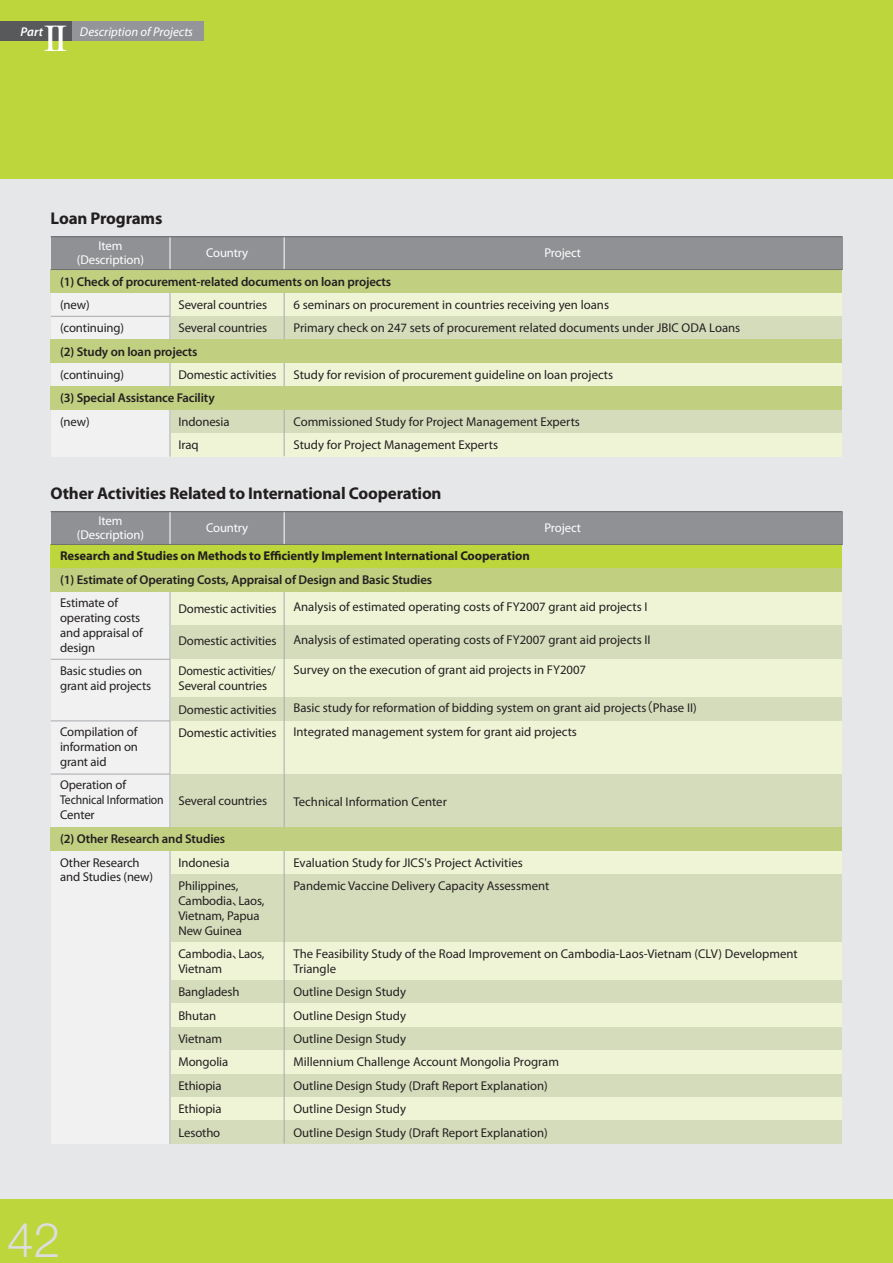
<style>
.page{position:relative;width:893px;height:1263px;background:#fff}
.page>*{position:absolute;margin:0;border:0;box-sizing:border-box;transform-origin:0 0}
.t1{font:300 47.85px "Helvetica Neue";color:#dcddde}
.t2{font:38.25px "Times";color:#fff}
.t3{font:700 16.95px "Myriad Pro";letter-spacing:-.01em;color:#231f20}
.t4{font:12.75px/23.4px "Myriad Pro";color:#231f20}
.t5{font:600 12.75px "Myriad Pro";letter-spacing:-.01em;color:#231f20}
.t6{font:700 12.75px "Myriad Pro";letter-spacing:-.01em;color:#231f20}
.t7{font:12.75px/13.8px "Myriad Pro";letter-spacing:-.01em;color:#fff;text-align:center}
.t8{font:12.75px/14.9px "Myriad Pro";color:#231f20;scale:.95 1}
.t9{font:italic 12.75px "Myriad Pro";color:#fff}
.t10{font:italic 600 12.75px "Myriad Pro";color:#fff}
.s1{font-family:"Hira Kaku Pro W3 90 pv RKSJ H"}
</style>
<div class="page">
<div style="left:0;top:179px;width:893px;height:1020px;background:#e6e7e8"></div>
<div style="left:0;top:0;width:893px;height:179px;background:#bcd63c"></div>
<div style="left:0;top:1199px;width:893px;height:64px;background:#bcd63c"></div>
<div style="left:170px;top:874px;width:672px;height:68px;background:#d5dcbb"></div>
<div style="left:170px;top:721px;width:672px;height:53px;background:#eff4d6"></div>
<div style="left:170px;top:774px;width:672px;height:53px;background:#d5dcbb"></div>
<div style="left:170px;top:591px;width:672px;height:34px;background:#eff4d6"></div>
<div style="left:170px;top:625px;width:672px;height:34px;background:#d5dcbb"></div>
<hr style="left:51px;top:236px;width:791px;height:1px;background:#6d6e70">
<div style="left:170px;top:293px;width:672px;height:23px;background:#eff4d6"></div>
<div style="left:170px;top:316px;width:672px;height:24px;background:#d5dcbb"></div>
<div style="left:170px;top:363px;width:672px;height:23px;background:#eff4d6"></div>
<div style="left:170px;top:410px;width:672px;height:23px;background:#d5dcbb"></div>
<div style="left:170px;top:433px;width:672px;height:24px;background:#eff4d6"></div>
<div style="left:51px;top:270px;width:119px;height:187px;background:#f1f1f2"></div>
<hr style="left:284px;top:269px;width:1px;height:187px;background:#a7a9ac">
<div style="left:51px;top:237px;width:791px;height:33px;background:#8f9194"></div>
<hr style="left:170px;top:237px;width:1px;height:33px;background:#fff">
<hr style="left:284px;top:236px;width:1px;height:33px;background:#fff">
<hr style="left:51px;top:237px;width:791px;height:1px;background:#6d6e70">
<hr style="left:170px;top:270px;width:1px;height:187px;background:#a7a9ac">
<hr style="left:51px;top:316px;width:119px;height:1px;background:#a7a9ac">
<div style="left:51px;top:270px;width:791px;height:23px;background:#c1cf81"></div>
<div style="left:51px;top:340px;width:791px;height:23px;background:#c1cf81"></div>
<div style="left:51px;top:386px;width:791px;height:24px;background:#c1cf81"></div>
<div style="left:170px;top:659px;width:672px;height:39px;background:#eff4d6"></div>
<div style="left:170px;top:942px;width:672px;height:38px;background:#eff4d6"></div>
<div style="left:170px;top:698px;width:672px;height:23px;background:#d5dcbb"></div>
<div style="left:170px;top:851px;width:672px;height:23px;background:#eff4d6"></div>
<div style="left:170px;top:980px;width:672px;height:24px;background:#d5dcbb"></div>
<div style="left:170px;top:1004px;width:672px;height:23px;background:#eff4d6"></div>
<div style="left:170px;top:1027px;width:672px;height:23px;background:#d5dcbb"></div>
<div style="left:170px;top:1050px;width:672px;height:24px;background:#eff4d6"></div>
<div style="left:170px;top:1074px;width:672px;height:23px;background:#d5dcbb"></div>
<div style="left:170px;top:1097px;width:672px;height:24px;background:#eff4d6"></div>
<div style="left:170px;top:1121px;width:672px;height:23px;background:#d5dcbb"></div>
<div style="left:51px;top:545px;width:119px;height:599px;background:#f1f1f2"></div>
<hr style="left:284px;top:544px;width:1px;height:600px;background:#a7a9ac">
<div style="left:51px;top:512px;width:791px;height:32px;background:#8f9194"></div>
<hr style="left:170px;top:512px;width:1px;height:33px;background:#fff">
<hr style="left:284px;top:511px;width:1px;height:33px;background:#fff">
<hr style="left:51px;top:511px;width:791px;height:1px;background:#6d6e70">
<hr style="left:170px;top:545px;width:1px;height:599px;background:#a7a9ac">
<hr style="left:51px;top:659px;width:119px;height:1px;background:#a7a9ac">
<hr style="left:51px;top:721px;width:119px;height:1px;background:#a7a9ac">
<hr style="left:51px;top:774px;width:119px;height:1px;background:#a7a9ac">
<div style="left:51px;top:544px;width:791px;height:24px;background:#bcd63c"></div>
<div style="left:51px;top:568px;width:791px;height:23px;background:#c1cf81"></div>
<div style="left:51px;top:827px;width:791px;height:24px;background:#c1cf81"></div>
<div style="left:0;top:21px;width:203px;height:19px;background:#939598"></div>
<div style="left:0;top:21px;width:72px;height:19px;background:#58595b"></div>
<hr style="left:51px;top:269px;width:791px;height:1px;background:#6d6e70">
<hr style="left:51px;top:544px;width:791px;height:1px;background:#6d6e70">
<p class="t10" style="left:21px;top:24px;width:24px">Part</p>
<h2 class="t2" style="left:44px;top:15px;width:25px">II</h2>
<p class="t9" style="left:80px;top:24px;width:115px">Description of Projects</p>
<h3 class="t3" style="left:51px;top:212px;width:113px">Loan Programs</h3>
<p class="t7" style="left:77px;top:240px;width:69px">Item (Description)</p>
<p class="t7" style="left:206px;top:247px;width:44px">Country</p>
<p class="t7" style="left:544px;top:247px;width:38px">Project</p>
<p class="t4" style="left:293px;top:294px;width:448px">6 seminars on procurement in countries receiving yen loans<br>Primary check on 247 sets of procurement related documents under JBIC ODA Loans</p>
<p class="t4" style="left:293px;top:364px;width:321px">Study for revision of procurement guideline on loan projects</p>
<p class="t4" style="left:293px;top:411px;width:288px">Commissioned Study for Project Management Experts<br>Study for Project Management Experts</p>
<p class="t5" style="left:60px;top:276px;width:333px">(1) Check of procurement-related documents on loan projects</p>
<p class="t4" style="left:60px;top:294px;width:66px">(new) (continuing)</p>
<p class="t5" style="left:60px;top:347px;width:139px">(2) Study on loan projects</p>
<p class="t4" style="left:60px;top:364px;width:66px">(continuing)</p>
<p class="t5" style="left:60px;top:393px;width:156px">(3) Special Assistance Facility</p>
<p class="t4" style="left:60px;top:411px;width:31px">(new)</p>
<p class="t4" style="left:178px;top:294px;width:90px">Several countries<br>Several countries</p>
<p class="t4" style="left:178px;top:364px;width:99px">Domestic activities</p>
<p class="t4" style="left:178px;top:411px;width:53px">Indonesia<br>Iraq</p>
<h3 class="t3" style="left:51px;top:487px;width:392px">Other Activities Related to International Cooperation</h3>
<p class="t7" style="left:77px;top:515px;width:69px">Item (Description)</p>
<p class="t7" style="left:206px;top:522px;width:44px">Country</p>
<p class="t7" style="left:544px;top:522px;width:38px">Project</p>
<p class="t6" style="left:60px;top:551px;width:471px">Research and Studies on Methods to Efficiently Implement International Cooperation</p>
<p class="t5" style="left:60px;top:575px;width:374px">(1) Estimate of Operating Costs, Appraisal of Design and Basic Studies</p>
<p class="t4" style="left:60px;top:596px;width:84px;line-height:14.9px">Estimate of operating costs and appraisal of design</p>
<p class="t4" style="left:60px;top:664px;width:93px;line-height:14.9px">Basic studies on grant aid projects</p>
<p class="t4" style="left:60px;top:725px;width:79px;line-height:14.9px;text-align:justify">Compilation of information on grant aid</p>
<p class="t4" style="left:60px;top:778px;width:105px;line-height:14.9px">Operation of<br>Technical Information<br>Center</p>
<p class="t5" style="left:60px;top:834px;width:167px">(2) Other Research and Studies</p>
<p class="t4" style="left:60px;top:856px;width:94px;line-height:14.9px">Other Research and Studies (new)</p>
<p class="t4" style="left:293px;top:596px;width:356px">Analysis of estimated operating costs of FY2007 grant aid projects I</p>
<p class="t4" style="left:293px;top:629px;width:359px">Analysis of estimated operating costs of FY2007 grant aid projects II</p>
<p class="t4" style="left:293px;top:659px;width:294px">Survey on the execution of grant aid projects in FY2007</p>
<p class="t4" style="left:293px;top:697px;width:405px">Basic study for reformation of bidding system on grant aid projects<span class="s1">（</span>Phase II)<br>Integrated management system for grant aid projects</p>
<p class="t4" style="left:178px;top:597px;width:99px">Domestic activities</p>
<p class="t4" style="left:178px;top:630px;width:99px">Domestic activities</p>
<p class="t8" style="left:178px;top:664px;width:104px">Domestic activities/<br>Several countries</p>
<p class="t4" style="left:178px;top:698px;width:99px">Domestic activities<br>Domestic activities</p>
<p class="t4" style="left:178px;top:790px;width:90px">Several countries</p>
<p class="t4" style="left:293px;top:791px;width:155px">Technical Information Center</p>
<p class="t4" style="left:293px;top:851px;width:257px">Evaluation Study for JICS's Project Activities<br>Pandemic Vaccine Delivery Capacity Assessment</p>
<p class="t4" style="left:178px;top:851px;width:61px">Indonesia<br>Philippines,</p>
<p class="t4" style="left:178px;top:894px;width:88px;line-height:14.9px">Cambodia<span class="s1">、</span>Laos,<br>Vietnam, Papua<br>New Guinea</p>
<p class="t4" style="left:178px;top:947px;width:88px;line-height:14.9px">Cambodia<span class="s1">、</span>Laos,<br>Vietnam</p>
<p class="t4" style="left:178px;top:981px;width:62px">Bangladesh<br>Bhutan<br>Vietnam<br>Mongolia<br>Ethiopia<br>Ethiopia<br>Lesotho</p>
<p class="t4" style="left:293px;top:947px;width:506px;line-height:14.9px">The Feasibility Study of the Road Improvement on Cambodia-Laos-Vietnam (CLV) Development<br>Triangle</p>
<p class="t4" style="left:293px;top:981px;width:267px">Outline Design Study<br>Outline Design Study<br>Outline Design Study<br>Millennium Challenge Account Mongolia Program Outline Design Study (Draft Report Explanation)<br>Outline Design Study<br>Outline Design Study (Draft Report Explanation)</p>
<h1 class="t1" style="left:7px;top:1212px;width:55px">42</h1>
</div>
